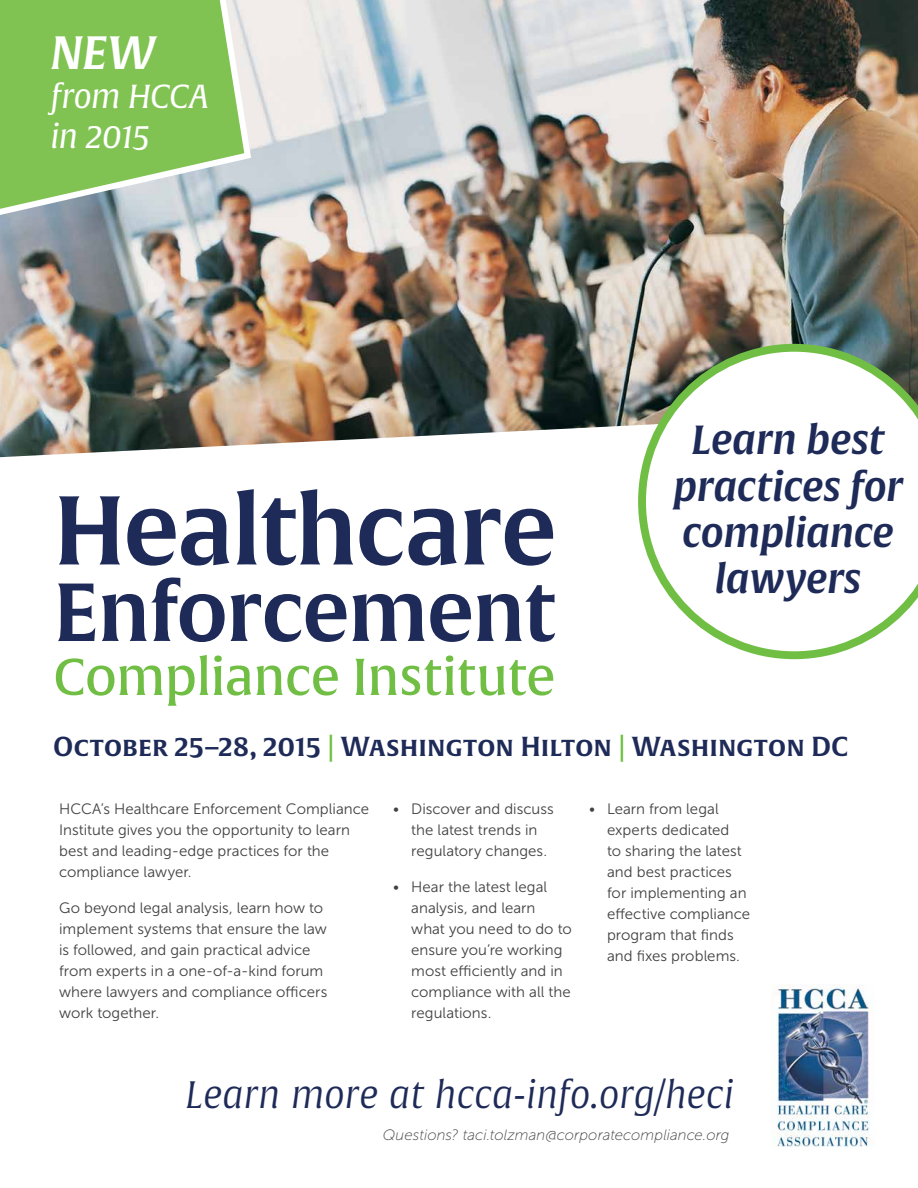
<style>
.page{position:relative;width:918px;height:1188px;background:#fff}
.page>*{position:absolute;margin:0;border:0;box-sizing:border-box;transform-origin:0 0}
.t1{font:95.7px "Alverata PE Semibold";color:#1e2a58}
.t2{font:80.7px "Alverata PE Semibold";color:#1e2a58}
.t3{font:50.85px "Alverata PE Medium";letter-spacing:-.02em;color:#70bf44}
.t4{font:italic 45.9px "Alverata PE Semibold";color:#fff}
.t5{font:italic 39.9px/46.3px "Alverata PE Semibold";letter-spacing:-.005em;color:#1e2a58;text-align:center}
.t6{font:italic 37.5px "Alverata PE Light";letter-spacing:.01em;color:#1e2a58}
.t7{font:italic 32.7px/39.3px "Alverata PE";letter-spacing:-.015em;color:#fff}
.t8{font:27px "Alverata PE Semibold";letter-spacing:-.015em;color:#1e2a58}
.t9{font:15px/21px "Museo Sans 300";letter-spacing:.005em;color:#414042}
.t10{font:italic 15px "Museo Sans 100";color:#414042}
.s1{color:#70bf44}
</style>
<div class="page">
<img style="left:0;top:0;width:918px;height:457px">
<svg style="left:0;top:0;width:255px;height:221px;background:#91c571"></svg>
<svg style="left:638px;top:344px;width:280px;height:315px"></svg>
<img style="left:771px;top:985px;width:103px;height:162px">
<h3 class="t4" style="left:51px;top:23px;width:105px">NEW</h3>
<h3 class="t7" style="left:51px;top:78px;width:160px">from HCCA in 2015</h3>
<h1 class="t1" style="left:53px;top:468px;width:505px">Healthcare</h1>
<h2 class="t2" style="left:53px;top:559px;width:504px">Enforcement</h2>
<h3 class="t3" style="left:53px;top:644px;width:504px">Compliance Institute</h3>
<h3 class="t5" style="left:673px;top:417px;width:231px">Learn best practices for compliance</h3>
<h3 class="t5" style="left:715px;top:556px;width:148px">lawyers</h3>
<h3 class="t8" style="left:53px;top:729px;width:797px">October 25–28, 2015 <span class="s1">|</span> Washington Hilton <span class="s1">|</span> Washington DC</h3>
<p class="t9" style="left:59px;top:799px;width:312px">HCCA’s Healthcare Enforcement Compliance Institute gives you the opportunity to learn best and leading‑edge practices for the compliance lawyer.</p>
<p class="t9" style="left:59px;top:898px;width:270px">Go beyond legal analysis, learn how to implement systems that ensure the law is followed, and gain practical advice from experts in a one-of-a- kind forum where lawyers and compliance officers work together.</p>
<p class="t9" style="left:411px;top:799px;width:144px;text-indent:-18px">• Discover and discuss the latest trends in regulatory changes.</p>
<p class="t9" style="left:411px;top:877px;width:162px;text-indent:-18px">• Hear the latest legal analysis, and learn what you need to do to ensure you’re working most efficiently and in compliance with all the regulations.</p>
<p class="t9" style="left:607px;top:799px;width:145px;text-indent:-18px">• Learn from legal experts dedicated<br>to sharing the latest and best practices for implementing an effective compliance program that finds and fixes problems.</p>
<h3 class="t6" style="left:185px;top:1072px;width:550px">Learn more at hcca-info.org/heci</h3>
<p class="t10" style="left:383px;top:1127px;width:348px">Questions? taci.tolzman@corporatecompliance.org</p>
</div>
